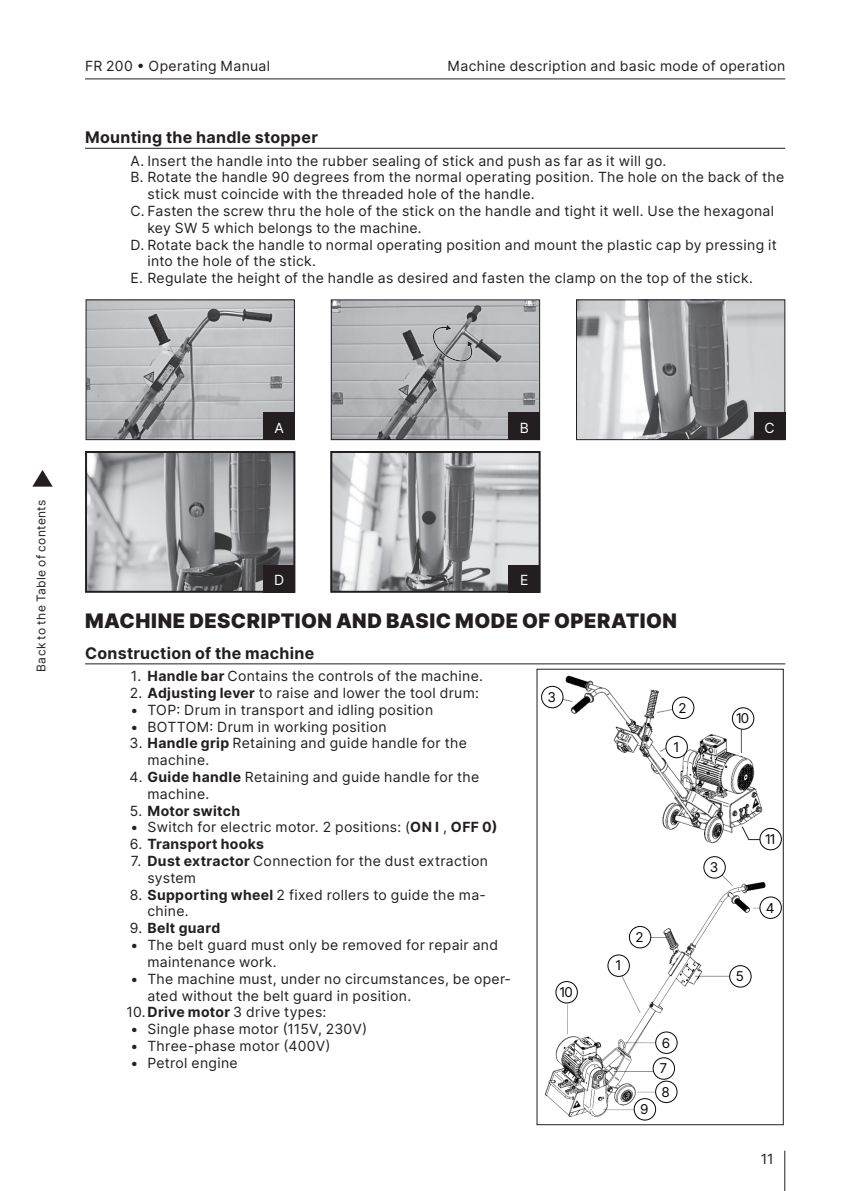
<style>
.page{position:relative;width:842px;height:1191px;background:#fff}
.page>*{position:absolute;margin:0;border:0;box-sizing:border-box;transform-origin:0 0}
.t1{font:900 20px "Inter";letter-spacing:.025em;color:#231f20}
.t2{font:700 16px "Inter";letter-spacing:.02em;color:#231f20}
.t3{font:14px/16.8px "Inter";letter-spacing:.025em;color:#231f20}
.t4{font:700 14px "Inter";letter-spacing:.025em;color:#231f20}
.t5{font:14px "Inter";color:#fff}
.t6{font:13.6px "Inter Display";color:#050504}
.t7{font:12px "Inter";letter-spacing:.025em;color:#231f20}
.s1{font-weight:700}
.s2{font-weight:400}
</style>
<div class="page">
<hr style="left:85px;top:78px;width:700px;height:1px;background:#231f20">
<hr style="left:784px;top:1150px;width:1px;height:41px;background:#231f20">
<svg style="left:32px;top:470px;width:21px;height:16px"></svg>
<hr style="left:85px;top:148px;width:700px;height:1px;background:#231f20">
<hr style="left:85px;top:663px;width:700px;height:1px;background:#231f20">
<img style="left:333px;top:454px;width:205px;height:136px">
<div style="left:330px;top:451px;width:211px;height:142px;border:2px solid #231f20"></div>
<div style="left:509px;top:564px;width:31px;height:28px;background:#231f20"></div>
<img style="left:88px;top:301px;width:205px;height:137px">
<div style="left:86px;top:299px;width:209px;height:141px;border:1px solid #231f20"></div>
<div style="left:263px;top:412px;width:32px;height:28px;background:#231f20"></div>
<img style="left:88px;top:454px;width:204px;height:136px">
<div style="left:85px;top:451px;width:210px;height:142px;border:2px solid #231f20"></div>
<div style="left:263px;top:564px;width:32px;height:28px;background:#231f20"></div>
<img style="left:333px;top:301px;width:205px;height:137px">
<svg style="left:432px;top:324px;width:41px;height:38px;background:#a4a5a7"></svg>
<div style="left:331px;top:299px;width:209px;height:141px;border:1px solid #231f20"></div>
<div style="left:509px;top:412px;width:31px;height:28px;background:#231f20"></div>
<img style="left:578px;top:301px;width:205px;height:137px">
<div style="left:576px;top:299px;width:209px;height:141px;border:1px solid #231f20"></div>
<div style="left:754px;top:412px;width:31px;height:28px;background:#231f20"></div>
<img style="left:541px;top:675px;width:241px;height:446px">
<div style="left:556px;top:981px;width:21px;height:22px;background:#fff;border-radius:50%"></div>
<div style="left:555px;top:981px;width:23px;height:22px;border:1px solid #050504;border-radius:50%"></div>
<div style="left:634px;top:1098px;width:22px;height:22px;background:#fff;border-radius:50%"></div>
<div style="left:634px;top:1098px;width:22px;height:22px;border:1px solid #050504;border-radius:50%"></div>
<div style="left:656px;top:1081px;width:21px;height:21px;background:#fff;border-radius:50%"></div>
<div style="left:655px;top:1080px;width:22px;height:23px;border:1px solid #050504;border-radius:50%"></div>
<div style="left:653px;top:1057px;width:21px;height:22px;background:#fff;border-radius:50%"></div>
<div style="left:653px;top:1057px;width:22px;height:22px;border:1px solid #050504;border-radius:50%"></div>
<div style="left:656px;top:1032px;width:21px;height:21px;background:#fff;border-radius:50%"></div>
<div style="left:655px;top:1031px;width:22px;height:22px;border:1px solid #050504;border-radius:50%"></div>
<div style="left:730px;top:965px;width:21px;height:22px;background:#fff;border-radius:50%"></div>
<div style="left:729px;top:965px;width:22px;height:22px;border:1px solid #050504;border-radius:50%"></div>
<div style="left:760px;top:897px;width:21px;height:21px;background:#fff;border-radius:50%"></div>
<div style="left:759px;top:896px;width:23px;height:22px;border:1px solid #050504;border-radius:50%"></div>
<div style="left:704px;top:856px;width:21px;height:22px;background:#fff;border-radius:50%"></div>
<div style="left:703px;top:856px;width:23px;height:22px;border:1px solid #050504;border-radius:50%"></div>
<div style="left:760px;top:828px;width:21px;height:22px;background:#fff;border-radius:50%"></div>
<div style="left:759px;top:828px;width:23px;height:22px;border:1px solid #050504;border-radius:50%"></div>
<div style="left:732px;top:708px;width:22px;height:21px;background:#fff;border-radius:50%"></div>
<div style="left:732px;top:707px;width:22px;height:22px;border:1px solid #050504;border-radius:50%"></div>
<div style="left:666px;top:736px;width:21px;height:22px;background:#fff;border-radius:50%"></div>
<div style="left:665px;top:736px;width:23px;height:22px;border:1px solid #050504;border-radius:50%"></div>
<div style="left:672px;top:697px;width:22px;height:21px;background:#fff;border-radius:50%"></div>
<div style="left:672px;top:696px;width:22px;height:23px;border:1px solid #050504;border-radius:50%"></div>
<div style="left:542px;top:686px;width:21px;height:22px;background:#fff;border-radius:50%"></div>
<div style="left:541px;top:686px;width:22px;height:22px;border:1px solid #050504;border-radius:50%"></div>
<div style="left:629px;top:926px;width:22px;height:22px;background:#fff;border-radius:50%"></div>
<div style="left:629px;top:926px;width:22px;height:22px;border:1px solid #050504;border-radius:50%"></div>
<div style="left:608px;top:955px;width:21px;height:21px;background:#fff;border-radius:50%"></div>
<div style="left:607px;top:954px;width:23px;height:22px;border:1px solid #050504;border-radius:50%"></div>
<svg style="left:741px;top:814px;width:30px;height:26px"></svg>
<div style="left:536px;top:668px;width:248px;height:457px;border:1px solid #231f20"></div>
<p class="t3" style="left:85px;top:57px;width:187px">FR 200 • Operating Manual</p>
<p class="t3" style="left:448px;top:57px;width:339px">Machine description and basic mode of operation</p>
<h2 class="t2" style="left:85px;top:126px;width:234px">Mounting the handle stopper</h2>
<p class="t3" style="left:130px;top:152px;width:537px">A. Insert the handle into the rubber sealing of stick and push as far as it will go.</p>
<p class="t3" style="left:147px;top:169px;width:638px;text-indent:-17px">B. Rotate the handle 90 degrees from the normal operating position. The hole on the back of the stick must coincide with the threaded hole of the handle.</p>
<p class="t3" style="left:147px;top:202px;width:628px;text-indent:-17px">C. Fasten the screw thru the hole of the stick on the handle and tight it well. Use the hexagonal key SW 5 which belongs to the machine.</p>
<p class="t3" style="left:147px;top:236px;width:631px;text-indent:-17px">D. Rotate back the handle to normal operating position and mount the plastic cap by pressing it into the hole of the stick.</p>
<p class="t3" style="left:130px;top:269px;width:624px">E. Regulate the height of the handle as desired and fasten the clamp on the top of the stick.</p>
<p class="t7" style="left:32px;top:671px;width:173px;rotate:-90deg">Back to the Table of contents</p>
<p class="t5" style="left:274px;top:418px;width:11px">A</p>
<p class="t5" style="left:274px;top:570px;width:12px">D</p>
<p class="t5" style="left:520px;top:418px;width:11px">B</p>
<p class="t5" style="left:765px;top:418px;width:12px">C</p>
<p class="t5" style="left:520px;top:570px;width:10px">E</p>
<h1 class="t1" style="left:85px;top:606px;width:593px">MACHINE DESCRIPTION AND BASIC MODE OF OPERATION</h1>
<h2 class="t2" style="left:85px;top:641px;width:231px">Construction of the machine</h2>
<p class="t3" style="left:131px;top:667px;width:354px">1. <span class="s1">Handle bar</span> Contains the controls of the machine.</p>
<p class="t3" style="left:130px;top:684px;width:351px">2. <span class="s1">Adjusting lever</span> to raise and lower the tool drum:</p>
<p class="t3" style="left:130px;top:701px;width:304px">• TOP: Drum in transport and idling position</p>
<p class="t3" style="left:130px;top:718px;width:258px">• BOTTOM: Drum in working position</p>
<p class="t3" style="left:147px;top:734px;width:321px;text-indent:-18px">3. <span class="s1">Handle grip</span> Retaining and guide handle for the machine.</p>
<p class="t3" style="left:147px;top:768px;width:333px;text-indent:-18px">4. <span class="s1">Guide handle</span> Retaining and guide handle for the machine.</p>
<p class="t4" style="left:130px;top:800px;width:112px"><span class="s2">5.</span> Motor switch</p>
<p class="t3" style="left:130px;top:818px;width:369px">• Switch for electric motor. 2 positions: (<span class="s1">ON I</span> , <span class="s1">OFF 0)</span></p>
<p class="t4" style="left:130px;top:834px;width:136px"><span class="s2">6.</span> Transport hooks</p>
<p class="t3" style="left:147px;top:852px;width:342px;text-indent:-17px">7. <span class="s1">Dust extractor</span> Connection for the dust extraction system</p>
<p class="t3" style="left:147px;top:886px;width:340px;text-indent:-18px">8. <span class="s1">Supporting wheel</span> 2 fixed rollers to guide the ma&shy;chine.</p>
<p class="t4" style="left:130px;top:918px;width:92px"><span class="s2">9.</span> Belt guard</p>
<p class="t3" style="left:147px;top:936px;width:352px;text-indent:-17px">• The belt guard must only be removed for repair and maintenance work.</p>
<p class="t3" style="left:147px;top:970px;width:365px;text-indent:-17px">• The machine must, under no circumstances, be oper&shy;ated without the belt guard in position.</p>
<p class="t3" style="left:126px;top:1003px;width:202px">10.<span class="s1">Drive motor</span> 3 drive types:</p>
<p class="t3" style="left:130px;top:1020px;width:238px">• Single phase motor (115V, 230V)</p>
<p class="t3" style="left:130px;top:1037px;width:202px">• Three-phase motor (400V)</p>
<p class="t3" style="left:130px;top:1054px;width:109px">• Petrol engine</p>
<p class="t6" style="left:548px;top:687px;width:9px">3</p>
<p class="t6" style="left:679px;top:698px;width:9px">2</p>
<p class="t6" style="left:674px;top:737px;width:6px">1</p>
<p class="t6" style="left:636px;top:927px;width:9px">2</p>
<p class="t6" style="left:616px;top:956px;width:6px">1</p>
<p class="t6" style="left:560px;top:982px;width:14px">10</p>
<p class="t6" style="left:662px;top:1033px;width:9px">6</p>
<p class="t6" style="left:660px;top:1058px;width:9px">7</p>
<p class="t6" style="left:640px;top:1099px;width:9px">9</p>
<p class="t6" style="left:662px;top:1082px;width:9px">8</p>
<p class="t6" style="left:736px;top:709px;width:14px">10</p>
<p class="t6" style="left:710px;top:857px;width:9px">3</p>
<p class="t6" style="left:765px;top:829px;width:11px">11</p>
<p class="t6" style="left:766px;top:898px;width:10px">4</p>
<p class="t6" style="left:736px;top:966px;width:9px">5</p>
<p class="t3" style="left:761px;top:1150px;width:14px">11</p>
</div>
